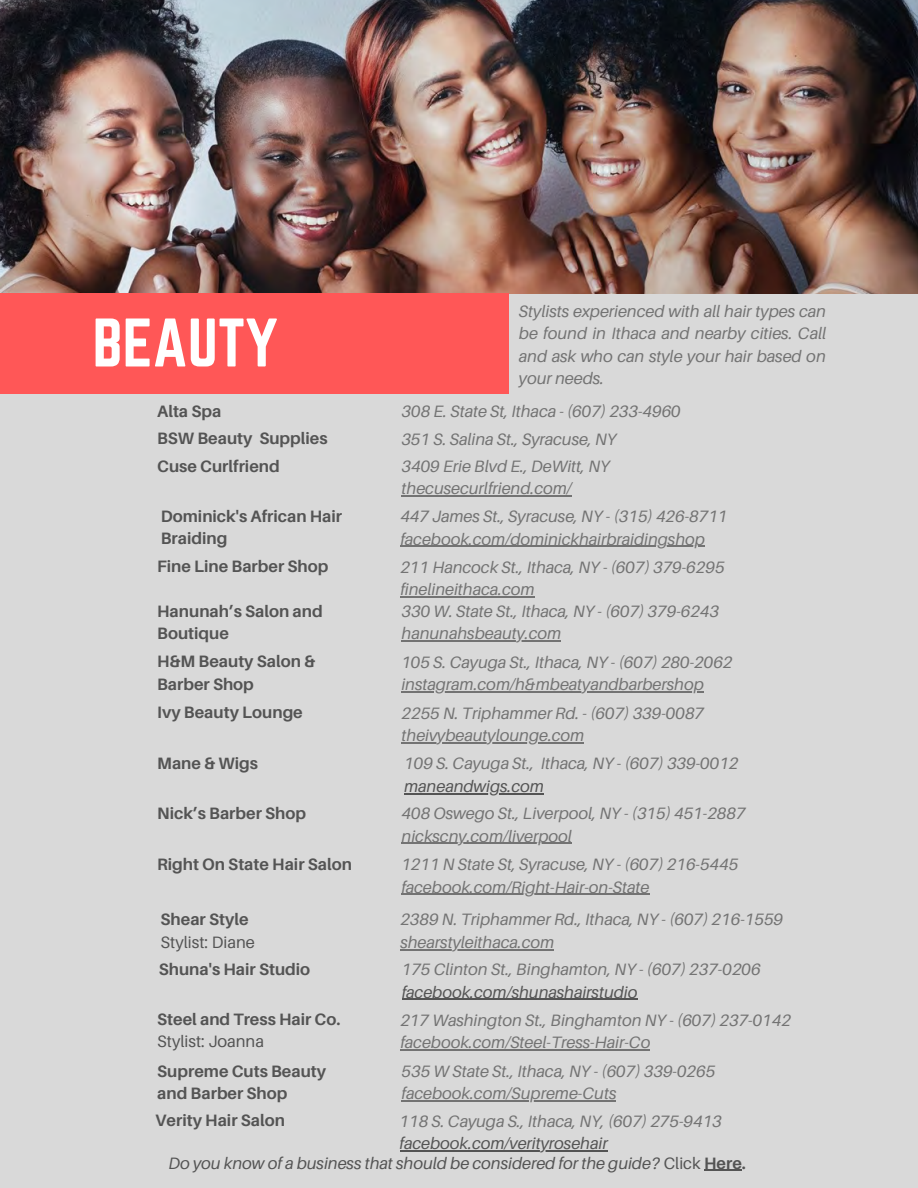
<style>
.page{position:relative;width:918px;height:1188px;background:#fff}
.page>*{position:absolute;margin:0;border:0;box-sizing:border-box;transform-origin:0 0}
.t1{font:60px "Norwester";color:#fff}
.t2{font:italic 16.5px/22.5px "Aileron";color:#737373}
.t3{font:700 16.5px/22.2px "Aileron";color:#545454}
.t4{font:italic 16.5px "Aileron";color:#545454}
.t5{font:16.5px/22.5px "Aileron";color:#545454}
.s1{color:#545454}
.s2{font-weight:700}
.s3{font-weight:400}
.s4{font-style:normal}
.s5{font-weight:700;font-style:normal}
</style>
<div class="page">
<div style="left:0;top:291px;width:918px;height:897px;background:#d9d9d9"></div>
<img style="left:0;top:0;width:918px;height:293px">
<div style="left:0;top:294px;width:508px;height:100px;background:#ff5757"></div>
<hr style="left:400px;top:546px;width:305px;height:1px;background:#737373">
<hr style="left:402px;top:640px;width:159px;height:1px;background:#737373">
<hr style="left:401px;top:894px;width:248px;height:1px;background:#737373">
<hr style="left:402px;top:1100px;width:214px;height:1px;background:#737373">
<hr style="left:402px;top:742px;width:182px;height:1px;background:#737373">
<hr style="left:402px;top:999px;width:235px;height:1px;background:#545454">
<hr style="left:400px;top:949px;width:154px;height:1px;background:#737373">
<hr style="left:401px;top:691px;width:303px;height:1px;background:#737373">
<hr style="left:400px;top:596px;width:135px;height:2px;background:#737373">
<hr style="left:404px;top:793px;width:140px;height:1px;background:#545454">
<hr style="left:400px;top:1049px;width:250px;height:2px;background:#737373">
<hr style="left:704px;top:1170px;width:38px;height:1px;background:#545454">
<hr style="left:402px;top:843px;width:170px;height:1px;background:#737373">
<hr style="left:402px;top:496px;width:170px;height:1px;background:#737373">
<hr style="left:400px;top:1150px;width:208px;height:1px;background:#545454">
<h2 class="t1" style="left:93px;top:306px;width:187px">BEAUTY</h2>
<p class="t2" style="left:519px;top:299px;width:309px;text-align:justify">Stylists experienced with all hair types can be found in Ithaca and nearby cities. Call and ask who can style your hair based on your needs.</p>
<p class="t3" style="left:157px;top:400px;width:66px">Alta Spa</p>
<p class="t2" style="left:402px;top:400px;width:281px">308 E. State St, Ithaca - (607) 233-4960</p>
<p class="t3" style="left:157px;top:427px;width:172px">BSW Beauty Supplies</p>
<p class="t2" style="left:401px;top:427px;width:217px">351 S. Salina St., Syracuse, NY</p>
<p class="t3" style="left:157px;top:454px;width:124px">Cuse Curlfriend</p>
<p class="t2" style="left:402px;top:455px;width:210px">3409 Erie Blvd E., DeWitt, NY thecusecurlfriend.com/</p>
<p class="t3" style="left:161px;top:505px;width:183px">Dominick's African Hair<br>Braiding</p>
<p class="t2" style="left:400px;top:505px;width:329px">447 James St., Syracuse, NY - (315) 426-8711 facebook.com/dominickhairbraidingshop</p>
<p class="t3" style="left:157px;top:555px;width:173px">Fine Line Barber Shop</p>
<p class="t2" style="left:400px;top:555px;width:326px">211 Hancock St., Ithaca, NY - (607) 379-6295 finelineithaca.com</p>
<p class="t3" style="left:157px;top:599px;width:167px">Hanunah’s Salon and<br>Boutique</p>
<p class="t2" style="left:402px;top:599px;width:319px">330 W. State St., Ithaca, NY - (607) 379-6243 hanunahsbeauty.com</p>
<p class="t3" style="left:157px;top:650px;width:160px">H&amp;M Beauty Salon &amp;<br>Barber Shop</p>
<p class="t2" style="left:401px;top:650px;width:333px">105 S. Cayuga St., Ithaca, NY - (607) 280-2062 instagram.com/h&amp;mbeatyandbarbershop</p>
<p class="t3" style="left:157px;top:701px;width:147px">Ivy Beauty Lounge</p>
<p class="t2" style="left:402px;top:701px;width:304px">2255 N. Triphammer Rd. - (607) 339-0087 theivybeautylounge.com</p>
<p class="t3" style="left:157px;top:752px;width:102px">Mane &amp; Wigs</p>
<p class="t2" style="left:404px;top:752px;width:336px">109 S. Cayuga St., Ithaca, NY - (607) 339-0012 <span class="s1">maneandwigs.com</span></p>
<p class="t3" style="left:157px;top:802px;width:150px">Nick’s Barber Shop</p>
<p class="t2" style="left:402px;top:802px;width:346px">408 Oswego St., Liverpool, NY - (315) 451-2887 nickscny.com/liverpool</p>
<p class="t3" style="left:157px;top:853px;width:196px">Right On State Hair Salon</p>
<p class="t2" style="left:401px;top:853px;width:338px">1211 N State St, Syracuse, NY - (607) 216-5445 facebook.com/Right-Hair-on-State</p>
<p class="t5" style="left:161px;top:908px;width:96px"><span class="s2">Shear Style<br></span>Stylist: Diane</p>
<p class="t2" style="left:400px;top:908px;width:384px">2389 N. Triphammer Rd., Ithaca, NY - (607) 216-1559 shearstyleithaca.com</p>
<p class="t3" style="left:159px;top:958px;width:153px">Shuna's Hair Studio</p>
<p class="t2" style="left:402px;top:958px;width:360px">175 Clinton St., Binghamton, NY - (607) 237-0206 <span class="s1">facebook.com/shunashairstudio</span></p>
<p class="t3" style="left:157px;top:1007px;width:185px">Steel and Tress Hair Co.<br><span class="s3">Stylist: Joanna</span></p>
<p class="t2" style="left:400px;top:1008px;width:392px">217 Washington St., Binghamton NY - (607) 237-0142 facebook.com/Steel-Tress-Hair-Co</p>
<p class="t3" style="left:157px;top:1059px;width:171px">Supreme Cuts Beauty and Barber Shop</p>
<p class="t2" style="left:402px;top:1059px;width:315px">535 W State St., Ithaca, NY - (607) 339-0265 facebook.com/Supreme-Cuts</p>
<p class="t3" style="left:155px;top:1109px;width:131px">Verity Hair Salon</p>
<p class="t2" style="left:400px;top:1109px;width:324px">118 S. Cayuga S., Ithaca, NY, (607) 275-9413 <span class="s1">facebook.com/verityrosehair</span></p>
<p class="t4" style="left:168px;top:1153px;width:579px">Do you know of a business that should be considered for the guide? <span class="s4">Click</span> <span class="s5">Here.</span></p>
</div>
